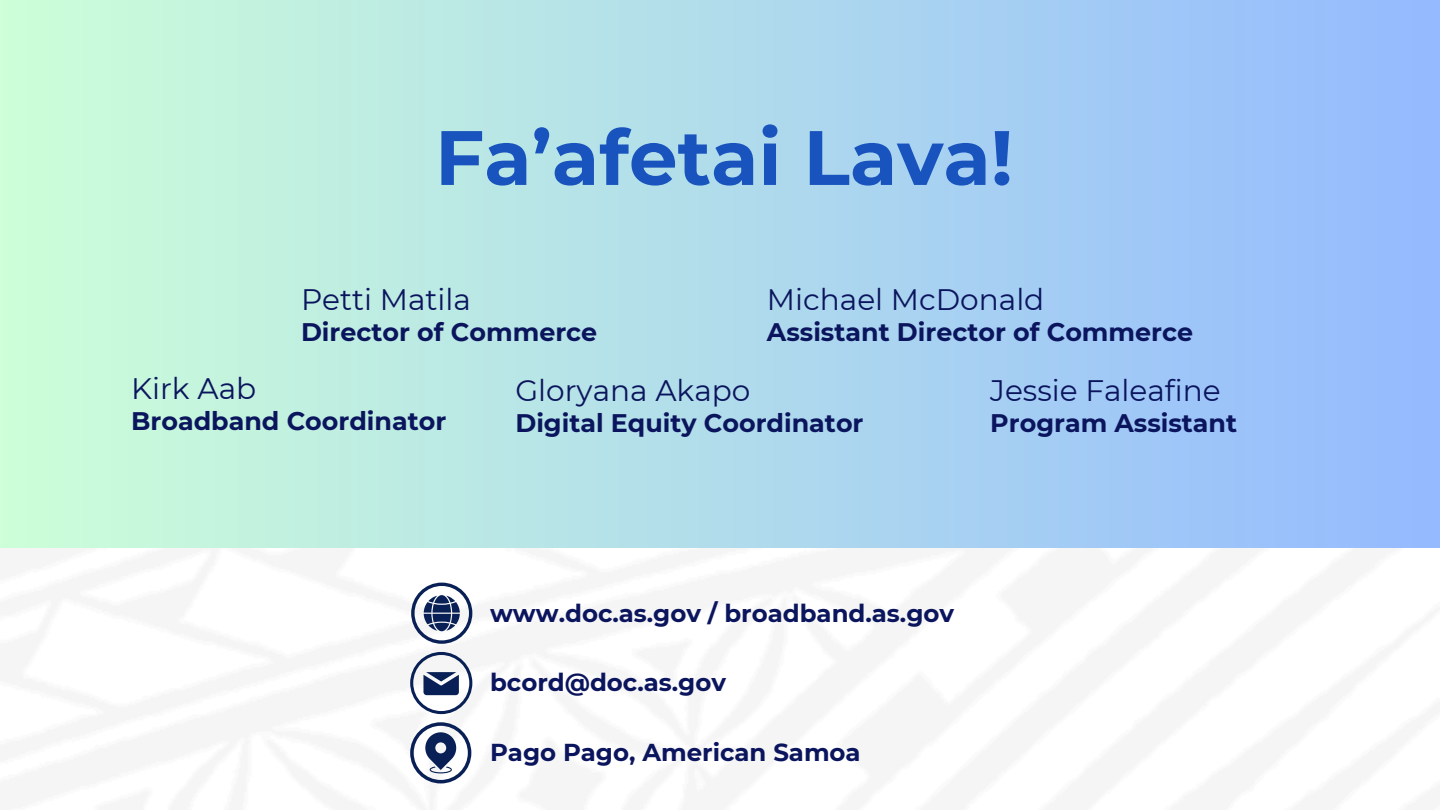
<style>
.page{position:relative;width:1440px;height:810px;background:#fff}
.page>*{position:absolute;margin:0;border:0;box-sizing:border-box;transform-origin:0 0}
.t1{font:700 76.9px "Montserrat";color:#1954be}
.t2{font:29.6px "Montserrat";color:#0b155d}
.t3{font:700 25.4px "Montserrat";color:#0b155d}
.t4{font:700 24.4px "Montserrat";color:#0b155d}
</style>
<div class="page">
<div style="left:0;top:0;width:1440px;height:810px;background:linear-gradient(to right,#cdffd8,#95baff)"></div>
<img style="left:0;top:549px;width:1440px;height:261px">
<svg style="left:411px;top:583px;width:61px;height:61px"></svg>
<svg style="left:410px;top:722px;width:61px;height:61px"></svg>
<svg style="left:410px;top:652px;width:62px;height:62px"></svg>
<h2 class="t1" style="left:435px;top:111px;width:579px">Fa’afetai Lava!</h2>
<p class="t2" style="left:131px;top:370px;width:127px">Kirk Aab</p>
<p class="t2" style="left:301px;top:281px;width:171px">Petti Matila</p>
<p class="t2" style="left:767px;top:281px;width:279px">Michael McDonald</p>
<h2 class="t3" style="left:301px;top:316px;width:298px">Director of Commerce</h2>
<p class="t3" style="left:767px;top:316px;width:428px">Assistant Director of Commerce</p>
<p class="t2" style="left:515px;top:372px;width:237px">Gloryana Akapo</p>
<p class="t2" style="left:990px;top:372px;width:232px">Jessie Faleafine</p>
<h2 class="t3" style="left:131px;top:405px;width:317px">Broadband Coordinator</h2>
<p class="t3" style="left:515px;top:408px;width:350px">Digital Equity Coordinator</p>
<h2 class="t3" style="left:990px;top:408px;width:248px">Program Assistant</h2>
<p class="t4" style="left:490px;top:598px;width:466px">www.doc.as.gov / broadband.as.gov</p>
<h2 class="t4" style="left:490px;top:668px;width:237px">bcord@doc.as.gov</h2>
<p class="t4" style="left:490px;top:738px;width:372px">Pago Pago, American Samoa</p>
</div>
